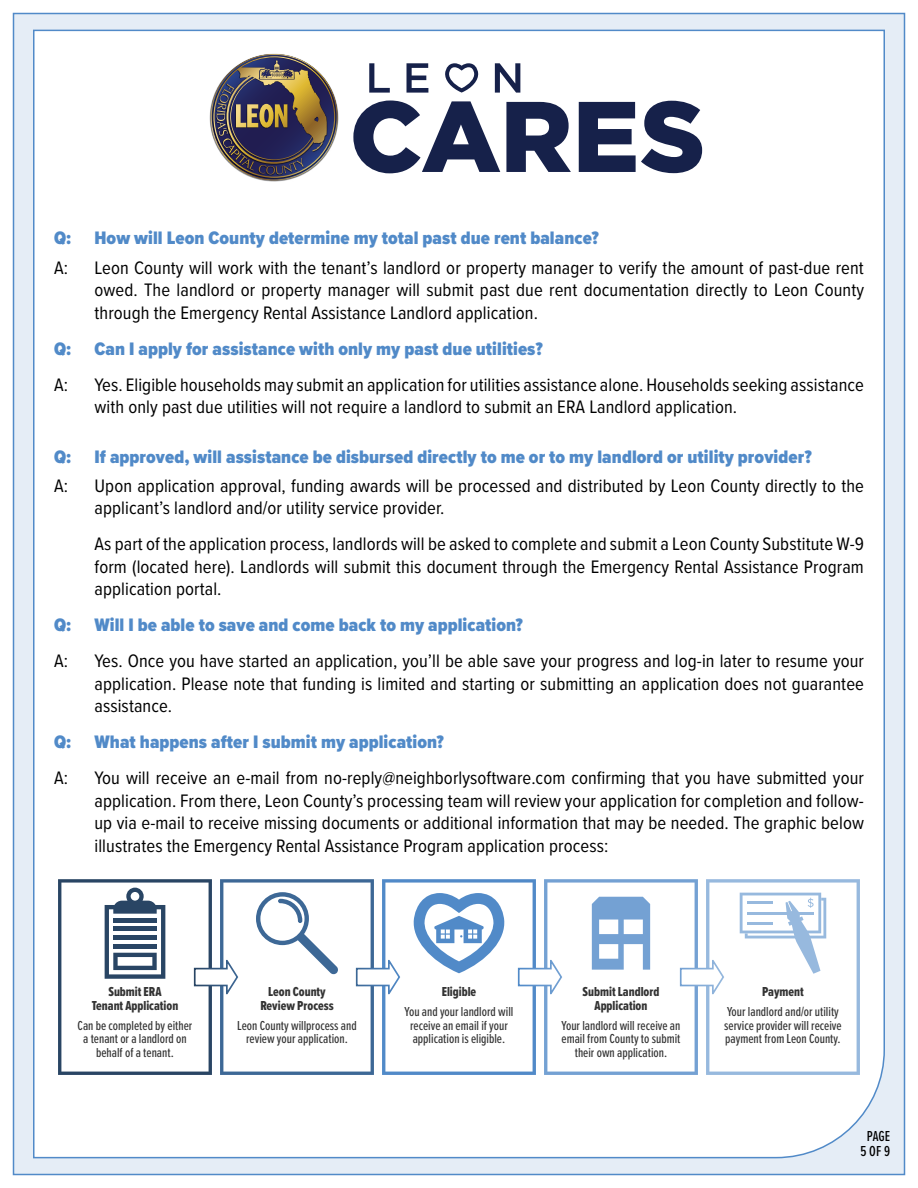
<style>
.page{position:relative;width:918px;height:1188px;background:#fff}
.page>*{position:absolute;margin:0;border:0;box-sizing:border-box;transform-origin:0 0}
.A_Style{font:18.75px/22.5px "Proxima Nova Cond";letter-spacing:.005em;color:#000;text-align:justify}
.Q_Style{font:900 18.75px "Proxima Nova Cond";letter-spacing:.005em;color:#518ac8}
.A_Style-2{font:900 18.75px "Proxima Nova Cond";letter-spacing:.005em;color:#518ac8}
.t1{font:500 15px/15px "Proxima Nova Ex Cn";color:#000;text-align:center}
.t2{font:500 13.5px/13.5px "Proxima Nova Ex Cn";color:#333;text-align:center}
.t3{font:13.5px/13.5px "Proxima Nova Ex Cn Extrabld";color:#333;text-align:center}
.s1{font-family:"Proxima Nova Ex Cn Extrabld";font-weight:400}
</style>
<div class="page">
<div style="left:14px;top:14px;width:890px;height:1160px;background:#e5edf6"></div>
<div style="left:33px;top:29px;width:852px;height:1130px;background:#fff"></div>
<svg style="left:58px;top:879px;width:802px;height:196px;background:#e5ebf2"></svg>
<svg style="left:353px;top:101px;width:147px;height:72px;background:#868ca1"></svg>
<svg style="left:506px;top:102px;width:65px;height:70px;background:#555d7b"></svg>
<svg style="left:579px;top:101px;width:123px;height:72px;background:#646b86"></svg>
<svg style="left:369px;top:63px;width:21px;height:30px"></svg>
<svg style="left:407px;top:63px;width:21px;height:30px"></svg>
<svg style="left:495px;top:63px;width:25px;height:30px"></svg>
<svg style="left:444px;top:63px;width:35px;height:30px"></svg>
<img style="left:210px;top:53px;width:129px;height:128px">
<img style="left:211px;top:54px;width:127px;height:126px">
<p class="Q_Style" style="left:54px;top:224px;width:546px">Q: How will Leon County determine my total past due rent balance?</p>
<p class="A_Style" style="left:54px;top:255px;width:15px">A:</p>
<p class="A_Style" style="left:94px;top:255px;width:771px">Leon County will work with the tenant’s landlord or property manager to verify the amount of past-due rent owed. The landlord or property manager will submit past due rent documentation directly to Leon County through the Emergency Rental Assistance Landlord application.</p>
<p class="A_Style-2" style="left:54px;top:335px;width:490px">Q: Can I apply for assistance with only my past due utilities?</p>
<p class="A_Style" style="left:54px;top:372px;width:15px">A:</p>
<p class="A_Style" style="left:94px;top:372px;width:771px">Yes. Eligible households may submit an application for utilities assistance alone. Households seeking assistance with only past due utilities will not require a landlord to submit an ERA Landlord application.</p>
<p class="Q_Style" style="left:54px;top:443px;width:759px">Q: If approved, will assistance be disbursed directly to me or to my landlord or utility provider?</p>
<p class="A_Style" style="left:54px;top:474px;width:15px">A:</p>
<p class="A_Style" style="left:94px;top:474px;width:771px">Upon application approval, funding awards will be processed and distributed by Leon County directly to the applicant’s landlord and/or utility service provider.</p>
<p class="A_Style" style="left:94px;top:532px;width:771px">As part of the application process, landlords will be asked to complete and submit a Leon County Substitute W-9 form (located here). Landlords will submit this document through the Emergency Rental Assistance Program application portal.</p>
<p class="A_Style-2" style="left:54px;top:611px;width:470px">Q: Will I be able to save and come back to my application?</p>
<p class="A_Style" style="left:54px;top:649px;width:15px">A:</p>
<p class="A_Style" style="left:94px;top:649px;width:771px">Yes. Once you have started an application, you’ll be able save your progress and log-in later to resume your application. Please note that funding is limited and starting or submitting an application does not guarantee assistance.</p>
<p class="A_Style-2" style="left:54px;top:728px;width:391px">Q: What happens after I submit my application?</p>
<p class="A_Style" style="left:54px;top:766px;width:15px">A:</p>
<p class="A_Style" style="left:94px;top:766px;width:771px">You will receive an e-mail from no-reply@neighborlysoftware.com confirming that you have submitted your application. From there, Leon County’s processing team will review your application for completion and follow&shy;up via e-mail to receive missing documents or additional information that may be needed. The graphic below illustrates the Emergency Rental Assistance Program application process:</p>
<p class="t3" style="left:92px;top:985px;width:88px">Submit ERA<br>Tenant Application</p>
<p class="t2" style="left:78px;top:1018px;width:116px">Can be completed by either a tenant or a landlord on behalf of a tenant.</p>
<p class="t3" style="left:260px;top:985px;width:75px">Leon County<br>Review Process</p>
<p class="t2" style="left:237px;top:1018px;width:121px">Leon County willprocess and review your application.</p>
<p class="t2" style="left:405px;top:981px;width:110px;line-height:20.2px"><span class="s1">Eligible<br></span>You and your landlord will</p>
<p class="t2" style="left:410px;top:1018px;width:99px;text-align:left">receive an email if your application is eligible.</p>
<p class="t3" style="left:583px;top:985px;width:78px">Submit Landlord<br>Application</p>
<p class="t2" style="left:562px;top:1018px;width:120px">Your landlord will receive an email from County to submit their own application.</p>
<p class="t2" style="left:727px;top:981px;width:113px;line-height:20.2px"><span class="s1">Payment<br></span>Your landlord and/or utility</p>
<p class="t2" style="left:724px;top:1018px;width:119px;text-align:left">service provider will receive payment from Leon County.</p>
<p class="t1" style="left:860px;top:1128px;width:31px">PAGE<br>5 OF 9</p>
</div>
